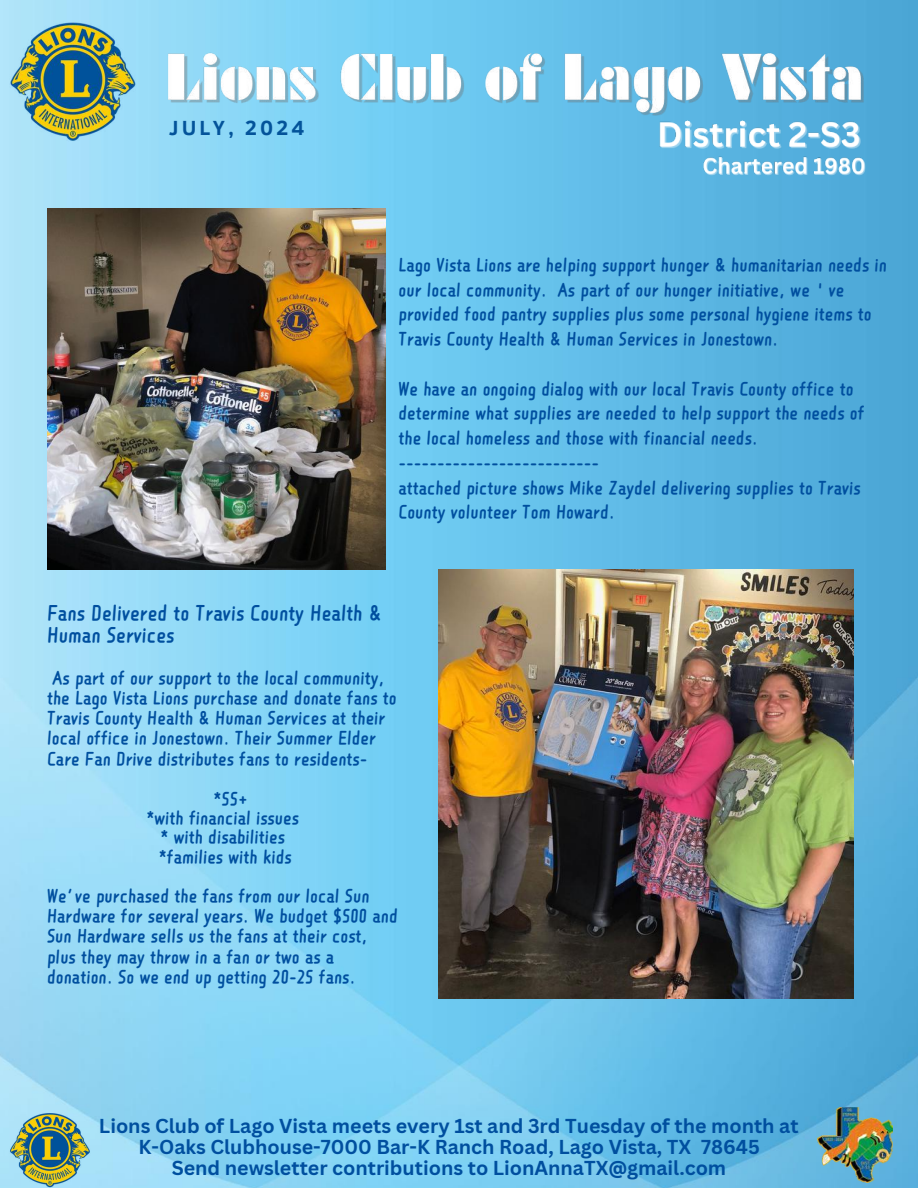
<style>
.page{position:relative;width:918px;height:1188px;background:#fff}
.page>*{position:absolute;margin:0;border:0;box-sizing:border-box;transform-origin:0 0}
.t1{font:24px/22.5px "Canva Creative Round";color:#004f9f}
.t2{font:21px/24.8px "Canva Creative Round";color:#004f9f}
.t3{font:700 21px "Clear Sans";letter-spacing:.14em;color:#03539a}
.t4{font:700 19.65px/20.5px "Canva Sans";color:#004f9f;text-align:center}
</style>
<div class="page">
<img style="left:0;top:0;width:918px;height:1188px">
<img style="left:9px;top:1113px;width:81px;height:75px">
<img style="left:817px;top:1108px;width:76px;height:74px">
<img style="left:9px;top:22px;width:127px;height:119px">
<img style="left:166px;top:38px;width:699px;height:79px">
<img style="left:702px;top:150px;width:166px;height:30px">
<img style="left:657px;top:110px;width:206px;height:47px">
<img style="left:47px;top:209px;width:339px;height:361px">
<img style="left:438px;top:569px;width:415px;height:429px">
<p class="t3" style="left:169px;top:112px;width:137px">JULY, 2024</p>
<p class="t2" style="left:398px;top:252px;width:490px">Lago Vista Lions are helping support hunger &amp; humanitarian needs in our local community. As part of our hunger initiative, we've provided food pantry supplies plus some personal hygiene items to Travis County Health &amp; Human Services in Jonestown.</p>
<p class="t2" style="left:398px;top:376px;width:468px">We have an ongoing dialog with our local Travis County office to determine what supplies are needed to help support the needs of the local homeless and those with financial needs. --------------------------<br>attached picture shows Mike Zaydel delivering supplies to Travis County volunteer Tom Howard.</p>
<p class="t1" style="left:47px;top:601px;width:336px">Fans Delivered to Travis County Health &amp;<br>Human Services</p>
<p class="t2" style="left:47px;top:667px;width:351px;line-height:20.2px">As part of our support to the local community, the Lago Vista Lions purchase and donate fans to Travis County Health &amp; Human Services at their local office in Jonestown. Their Summer Elder Care Fan Drive distributes fans to residents-</p>
<p class="t2" style="left:213px;top:787px;width:36px">*55+</p>
<p class="t2" style="left:147px;top:806px;width:154px">*with financial issues</p>
<p class="t2" style="left:161px;top:825px;width:126px">* with disabilities</p>
<p class="t2" style="left:159px;top:844px;width:134px">*families with kids</p>
<p class="t2" style="left:47px;top:886px;width:352px;line-height:20.2px">We’ve purchased the fans from our local Sun Hardware for several years. We budget $500 and Sun Hardware sells us the fans at their cost, plus they may throw in a fan or two as a donation. So we end up getting 20-25 fans.</p>
<p class="t4" style="left:99px;top:1115px;width:701px">Lions Club of Lago Vista meets every 1st and 3rd Tuesday of the month at<br>K-Oaks Clubhouse-7000 Bar-K Ranch Road, Lago Vista, TX 78645<br>Send newsletter contributions to LionAnnaTX@gmail.com</p>
</div>
